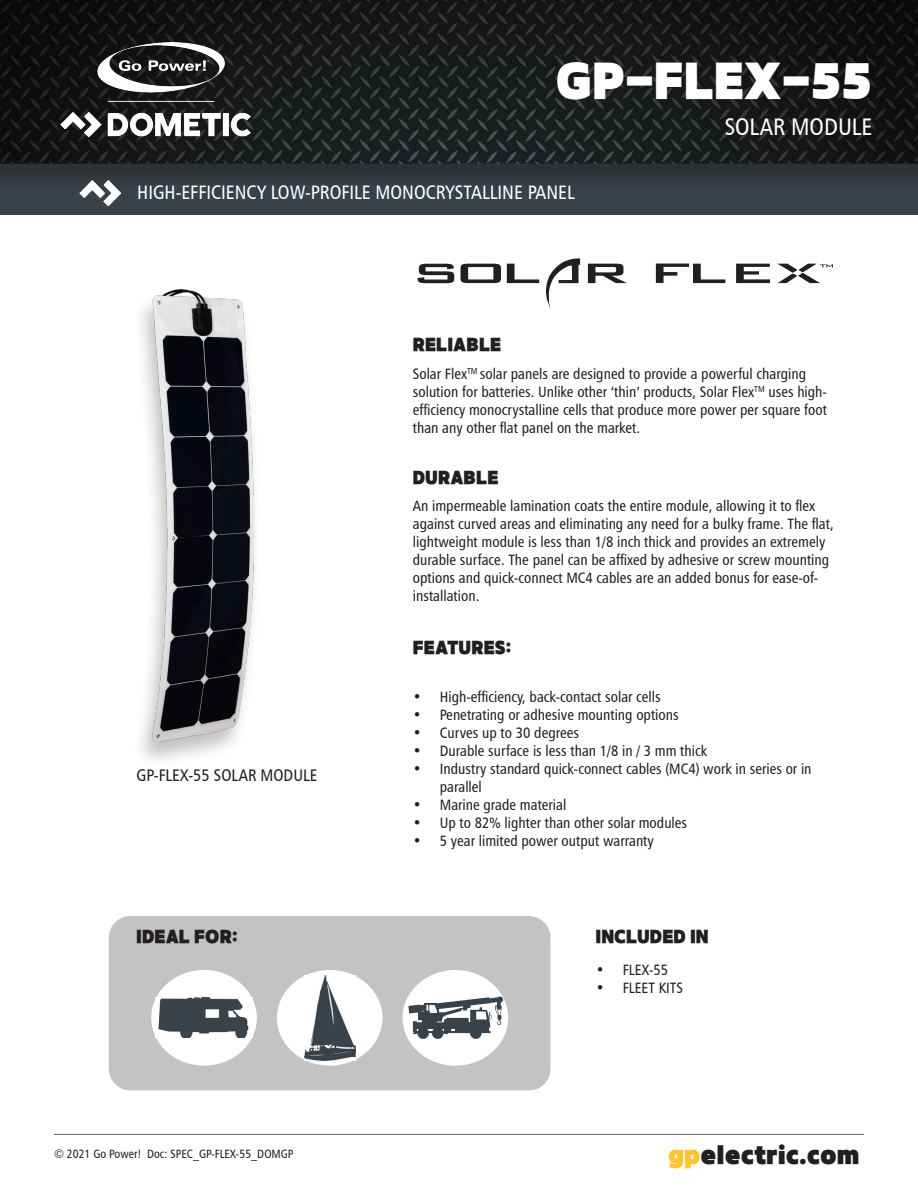
<style>
.page{position:relative;width:918px;height:1188px;background:#fff}
.page>*{position:absolute;margin:0;border:0;box-sizing:border-box;transform-origin:0 0}
.t1{font:63.75px "Backslash";color:#231f20}
.t2{font:40.5px "TT Supersize Bk";color:#fff}
.t3{font:24px "Humanist 777 BT Roman Condensed B";color:#fff}
.t4{font:21px "TT Supersize Bk";color:#231f20}
.t5{font:19.5px "Humanist 777 BT Roman Condensed B";color:#fff}
.t6{font:16.8px "Humanist 777 BT Roman Condensed B";color:#231f20}
.t7{font:15px/18px "Humanist 777 BT Roman Condensed B";color:#231f20}
.t8{font:15px "TT Supersize Bk";color:#231f20}
.t9{font:12px "Humanist 777 BT Roman Condensed B";color:#231f20}
.s1{color:#fec422}
</style>
<div class="page">
<hr style="left:54px;top:1134px;width:810px;height:1px;background:#636366">
<div style="left:0;top:101px;width:918px;height:114px;background:#37424a"></div>
<div style="left:0;top:0;width:918px;height:193px;background:#31383e"></div>
<img style="left:0;top:0;width:918px;height:164px">
<img style="left:61px;top:42px;width:189px;height:94px">
<img style="left:80px;top:180px;width:46px;height:25px">
<svg style="left:820px;top:264px;width:13px;height:3px"></svg>
<div style="left:132px;top:288px;width:131px;height:481px;background:#231f20;opacity:.28"></div>
<img style="left:152px;top:290px;width:101px;height:451px">
<div style="left:109px;top:916px;width:442px;height:175px;background:#c4c3c3;border-radius:22px"></div>
<div style="left:151px;top:970px;width:106px;height:96px;background:#fff;border-radius:50%"></div>
<img style="left:155px;top:998px;width:98px;height:40px">
<div style="left:403px;top:970px;width:105px;height:96px;background:#fff;border-radius:50%"></div>
<div style="left:277px;top:970px;width:106px;height:96px;background:#fff;border-radius:50%"></div>
<img style="left:305px;top:976px;width:51px;height:84px">
<svg style="left:408px;top:997px;width:95px;height:42px"></svg>
<h2 class="t2" style="left:556px;top:60px;width:318px">GP-FLEX-55</h2>
<h3 class="t3" style="left:725px;top:111px;width:149px">SOLAR MODULE</h3>
<h3 class="t5" style="left:137px;top:181px;width:439px">HIGH-EFFICIENCY LOW-PROFILE MONOCRYSTALLINE PANEL</h3>
<h1 class="t1" style="left:413px;top:245px;width:409px">Solar Flex</h1>
<p class="t6" style="left:137px;top:764px;width:182px">GP-FLEX-55 SOLAR MODULE</p>
<p class="t8" style="left:413px;top:337px;width:90px">RELIABLE</p>
<p class="t7" style="left:413px;top:364px;width:416px">Solar Flex<sup>TM</sup> solar panels are designed to provide a powerful charging solution for batteries. Unlike other ‘thin’ products, Solar Flex<sup>TM</sup> uses high&shy;efficiency monocrystalline cells that produce more power per square foot than any other flat panel on the market.</p>
<p class="t8" style="left:413px;top:470px;width:87px">DURABLE</p>
<p class="t7" style="left:413px;top:497px;width:422px">An impermeable lamination coats the entire module, allowing it to flex against curved areas and eliminating any need for a bulky frame. The flat, lightweight module is less than 1/8 inch thick and provides an extremely durable surface. The panel can be affixed by adhesive or screw mounting options and quick-connect MC4 cables are an added bonus for ease-of&shy;installation.</p>
<p class="t8" style="left:413px;top:640px;width:100px">FEATURES:</p>
<p class="t7" style="left:413px;top:687px;width:249px">• High-efficiency, back-contact solar cells</p>
<p class="t7" style="left:413px;top:705px;width:267px">• Penetrating or adhesive mounting options</p>
<p class="t7" style="left:413px;top:723px;width:168px">• Curves up to 30 degrees</p>
<p class="t7" style="left:413px;top:741px;width:296px">• Durable surface is less than 1/8 in / 3 mm thick</p>
<p class="t7" style="left:440px;top:759px;width:373px;text-indent:-27px">• Industry standard quick-connect cables (MC4) work in series or in parallel</p>
<p class="t7" style="left:413px;top:795px;width:155px">• Marine grade material</p>
<p class="t7" style="left:413px;top:813px;width:276px">• Up to 82% lighter than other solar modules</p>
<p class="t7" style="left:413px;top:831px;width:242px">• 5 year limited power output warranty</p>
<p class="t8" style="left:136px;top:929px;width:103px">IDEAL FOR:</p>
<p class="t8" style="left:596px;top:929px;width:115px">INCLUDED IN</p>
<p class="t7" style="left:596px;top:961px;width:74px">• FLEX-55</p>
<p class="t7" style="left:596px;top:979px;width:89px">• FLEET KITS</p>
<p class="t9" style="left:54px;top:1146px;width:241px">© 2021 Go Power! Doc: SPEC_GP-FLEX-55_DOMGP</p>
<h3 class="t4" style="left:668px;top:1144px;width:193px"><span class="s1">gp</span>electric.com</h3>
</div>
